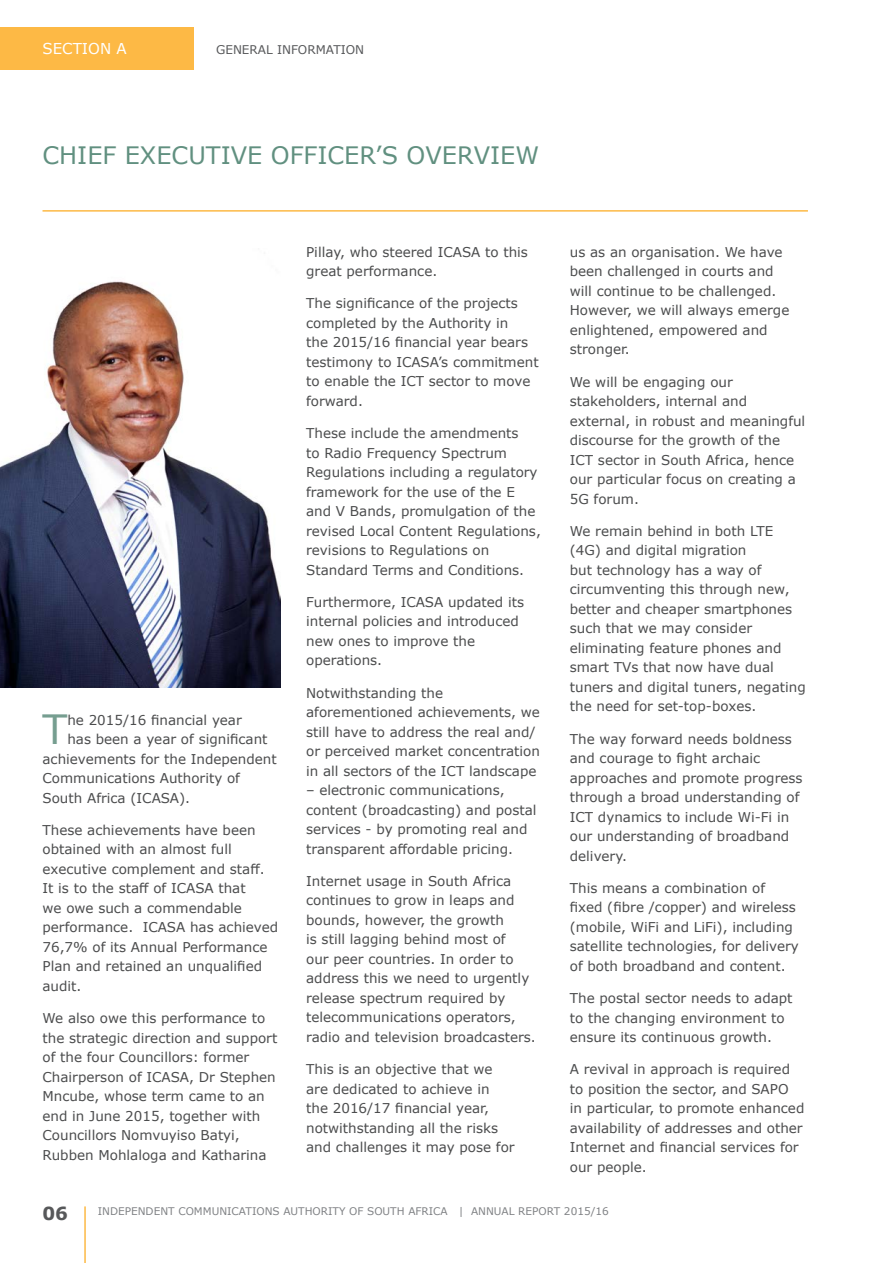
<style>
.page{position:relative;width:893px;height:1263px;background:#fff}
.page>*{position:absolute;margin:0;border:0;box-sizing:border-box;transform-origin:0 0}
.t1{font:40.35px "Verdana";color:#769e90}
.t2{font:24px "Verdana";color:#619080}
.t3{font:700 18px "Verdana";color:#57585a}
.t4{font:15px "Verdana";color:#fff}
.t5{font:13.5px/19.5px "Verdana";color:#4b4c4d}
.t6{font:12px "Verdana";color:#57585a}
.t7{font:10.5px "Verdana";color:#808285}
</style>
<div class="page">
<hr style="left:84px;top:1206px;width:2px;height:57px;background:#fdb945">
<div style="left:0;top:27px;width:193px;height:43px;background:#fdb945"></div>
<img style="left:0;top:281px;width:281px;height:406px">
<hr style="left:43px;top:210px;width:765px;height:2px;background:#fdb945">
<p class="t4" style="left:43px;top:38px;width:86px">SECTION A</p>
<p class="t6" style="left:216px;top:41px;width:150px">GENERAL INFORMATION</p>
<h2 class="t2" style="left:43px;top:139px;width:498px">CHIEF EXECUTIVE OFFICER’S OVERVIEW</h2>
<h1 class="t1" style="left:43px;top:702px;width:26px">T</h1>
<p class="t5" style="left:67px;top:710px;width:176px">he 2015/16 financial year</p>
<p class="t5" style="left:67px;top:729px;width:202px">has been a year of significant</p>
<p class="t5" style="left:43px;top:749px;width:236px">achievements for the Independent</p>
<p class="t5" style="left:43px;top:768px;width:199px">Communications Authority of</p>
<p class="t5" style="left:43px;top:788px;width:149px">South Africa (ICASA).</p>
<p class="t5" style="left:43px;top:820px;width:237px">These achievements have been obtained with an almost full executive complement and staff.<br>It is to the staff of ICASA that<br>we owe such a commendable performance. ICASA has achieved<br>76,7% of its Annual Performance<br>Plan and retained an unqualified audit.</p>
<p class="t5" style="left:43px;top:1008px;width:236px">We also owe this performance to the strategic direction and support of the four Councillors: former<br>Chairperson of ICASA, Dr Stephen<br>Mncube, whose term came to an end in June 2015, together with<br>Councillors Nomvuyiso Batyi,<br>Rubben Mohlaloga and Katharina</p>
<p class="t5" style="left:306px;top:242px;width:223px">Pillay, who steered ICASA to this great performance.</p>
<p class="t5" style="left:306px;top:294px;width:234px">The significance of the projects completed by the Authority in<br>the 2015/16 financial year bears testimony to ICASA’s commitment to enable the ICT sector to move forward.</p>
<p class="t5" style="left:306px;top:423px;width:236px">These include the amendments<br>to Radio Frequency Spectrum<br>Regulations including a regulatory framework for the use of the E and V Bands, promulgation of the revised Local Content Regulations, revisions to Regulations on<br>Standard Terms and Conditions.</p>
<p class="t5" style="left:306px;top:592px;width:219px">Furthermore, ICASA updated its internal policies and introduced new ones to improve the operations.</p>
<p class="t5" style="left:306px;top:683px;width:235px">Notwithstanding the aforementioned achievements, we still have to address the real and/ or perceived market concentration in all sectors of the ICT landscape</p>
<p class="t5" style="left:306px;top:780px;width:232px">– electronic communications, content (broadcasting) and postal services - by promoting real and transparent affordable pricing.</p>
<p class="t5" style="left:306px;top:871px;width:231px">Internet usage in South Africa continues to grow in leaps and bounds, however, the growth<br>is still lagging behind most of<br>our peer countries. In order to address this we need to urgently release spectrum required by telecommunications operators, radio and television broadcasters.</p>
<p class="t5" style="left:306px;top:1059px;width:210px">This is an objective that we are dedicated to achieve in the 2016/17 financial year, notwithstanding all the risks and challenges it may pose for</p>
<p class="t5" style="left:570px;top:242px;width:221px">us as an organisation. We have been challenged in courts and will continue to be challenged.<br>However, we will always emerge enlightened, empowered and stronger.</p>
<p class="t5" style="left:570px;top:372px;width:237px">We will be engaging our stakeholders, internal and external, in robust and meaningful discourse for the growth of the<br>ICT sector in South Africa, hence our particular focus on creating a<br>5G forum.</p>
<p class="t5" style="left:570px;top:521px;width:237px">We remain behind in both LTE (4G) and digital migration<br>but technology has a way of circumventing this through new, better and cheaper smartphones such that we may consider eliminating feature phones and smart TVs that now have dual tuners and digital tuners, negating the need for set-top-boxes.</p>
<p class="t5" style="left:570px;top:729px;width:234px">The way forward needs boldness and courage to fight archaic approaches and promote progress through a broad understanding of<br>ICT dynamics to include Wi-Fi in our understanding of broadband delivery.</p>
<p class="t5" style="left:570px;top:878px;width:231px">This means a combination of fixed (fibre /copper) and wireless (mobile, WiFi and LiFi), including satellite technologies, for delivery of both broadband and content.</p>
<p class="t5" style="left:570px;top:988px;width:224px">The postal sector needs to adapt to the changing environment to ensure its continuous growth.</p>
<p class="t5" style="left:570px;top:1059px;width:236px">A revival in approach is required to position the sector, and SAPO<br>in particular, to promote enhanced availability of addresses and other<br>Internet and financial services for our people.</p>
<h3 class="t3" style="left:43px;top:1201px;width:27px">06</h3>
<p class="t7" style="left:98px;top:1203px;width:512px">INDEPENDENT COMMUNICATIONS AUTHORITY OF SOUTH AFRICA | ANNUAL REPORT 2015/16</p>
</div>
